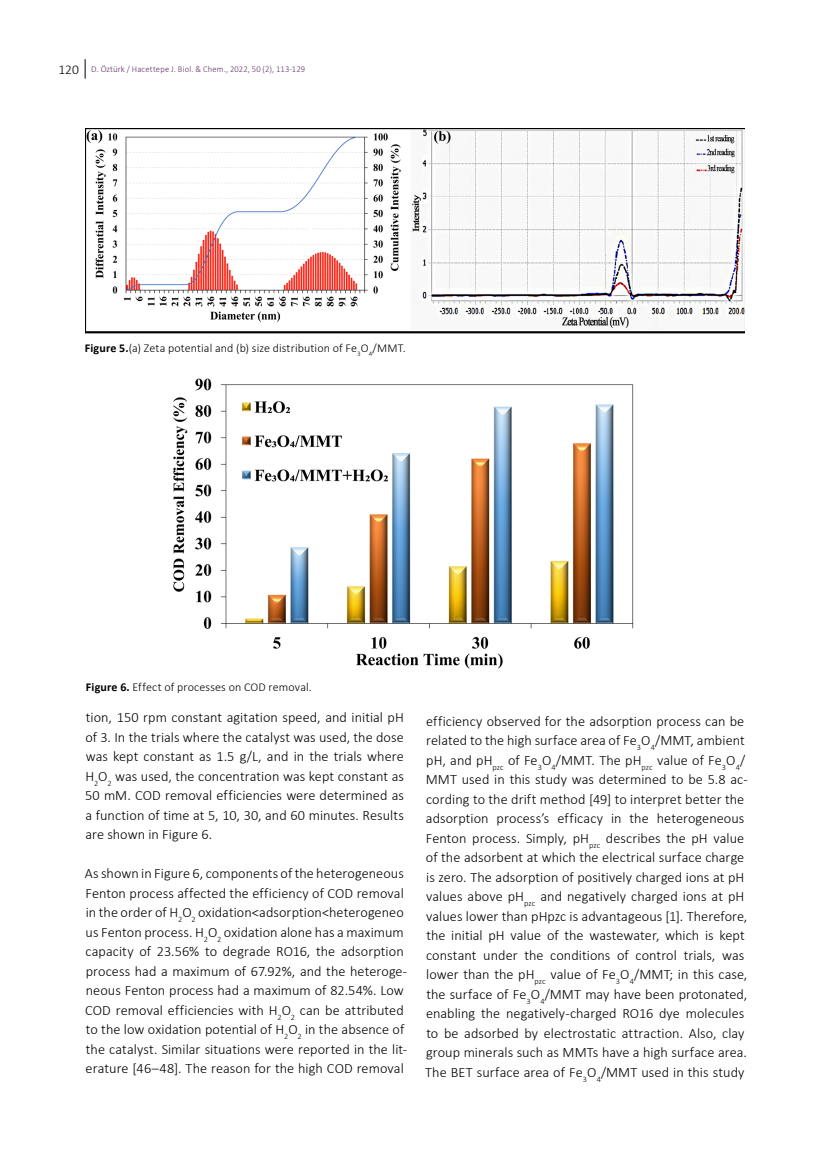
<style>
.page{position:relative;width:830px;height:1170px;background:#fff}
.page>*{position:absolute;margin:0;border:0;box-sizing:border-box;transform-origin:0 0}
.t1{font:300 14.25px/19.5px "Calibri";letter-spacing:.005em;color:#000}
.t2{font:300 12px "Calibri";letter-spacing:.01em;color:#000}
.t3{font:300 9px "Calibri";letter-spacing:.02em;color:#642e68}
.s1{font-size:13.5px;color:#000}
.s2{font-weight:700}
</style>
<div class="page">
<svg style="left:85px;top:59px;width:1px;height:20px"></svg>
<img style="left:85px;top:128px;width:659px;height:205px">
<img style="left:173px;top:378px;width:460px;height:291px">
<p class="t3" style="left:58px;top:63px;width:248px"><span class="s1">120</span> D. Öztürk / Hacettepe J. Biol. &amp; Chem., 2022, 50 (2), 113-129</p>
<p class="t2" style="left:85px;top:340px;width:322px"><span class="s2">Figure 5.</span>(a) Zeta potential and (b) size distribution of Fe<sub>3</sub>O<sub>4</sub>/MMT.</p>
<p class="t2" style="left:86px;top:679px;width:227px"><span class="s2">Figure 6.</span> Effect of processes on COD removal.</p>
<p class="t1" style="left:85px;top:707px;width:320px;text-align:justify">tion, 150 rpm constant agitation speed, and initial pH of 3. In the trials where the catalyst was used, the dose was kept constant as 1.5 g/L, and in the trials where H<sub>2</sub>O<sub>2</sub> was used, the concentration was kept constant as 50 mM. COD removal efficiencies were determined as a function of time at 5, 10, 30, and 60 minutes. Results are shown in Figure 6.</p>
<p class="t1" style="left:85px;top:863px;width:324px">As shown in Figure 6, components of the heterogeneous Fenton process affected the efficiency of COD removal in the order of H<sub>2</sub>O<sub>2</sub> oxidation&lt;adsorption&lt;heterogeneo us Fenton process. H<sub>2</sub>O<sub>2</sub> oxidation alone has a maximum capacity of 23.56% to degrade RO16, the adsorption process had a maximum of 67.92%, and the heteroge&shy;neous Fenton process had a maximum of 82.54%. Low COD removal efficiencies with H<sub>2</sub>O<sub>2</sub> can be attributed to the low oxidation potential of H<sub>2</sub>O<sub>2</sub> in the absence of the catalyst. Similar situations were reported in the lit&shy;erature [46–48]. The reason for the high COD removal</p>
<p class="t1" style="left:425px;top:711px;width:324px">efficiency observed for the adsorption process can be related to the high surface area of Fe<sub>3</sub>O<sub>4</sub>/MMT, ambient pH, and pH<sub>pzc</sub> of Fe<sub>3</sub>O<sub>4</sub>/MMT. The pH<sub>pzc</sub> value of Fe<sub>3</sub>O<sub>4</sub>/ MMT used in this study was determined to be 5.8 ac&shy;cording to the drift method [49] to interpret better the adsorption process’s efficacy in the heterogeneous Fenton process. Simply, pH<sub>pzc</sub> describes the pH value of the adsorbent at which the electrical surface charge is zero. The adsorption of positively charged ions at pH values above pH<sub>pzc</sub> and negatively charged ions at pH values lower than pHpzc is advantageous [1]. Therefore, the initial pH value of the wastewater, which is kept constant under the conditions of control trials, was lower than the pH<sub>pzc</sub> value of Fe<sub>3</sub>O<sub>4</sub>/MMT; in this case, the surface of Fe<sub>3</sub>O<sub>4</sub>/MMT may have been protonated, enabling the negatively-charged RO16 dye molecules to be adsorbed by electrostatic attraction. Also, clay group minerals such as MMTs have a high surface area.<br>The BET surface area of Fe<sub>3</sub>O<sub>4</sub>/MMT used in this study</p>
</div>
